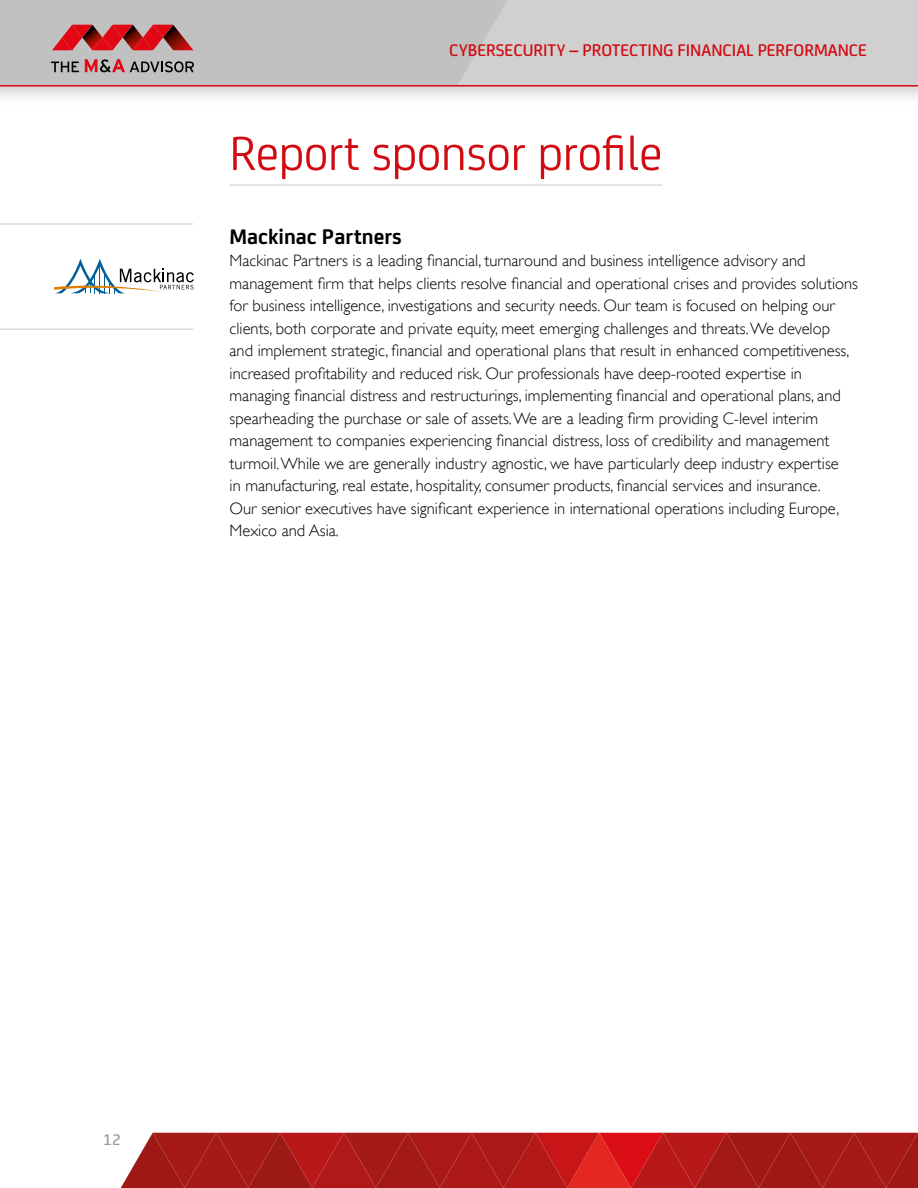
<style>
.page{position:relative;width:918px;height:1188px;background:#fff}
.page>*{position:absolute;margin:0;border:0;box-sizing:border-box;transform-origin:0 0}
.t1{font:51px "FS Joey";letter-spacing:-.005em;color:#d20a11}
.t2{font:700 22.5px "FS Joey";color:#000}
.t3{font:500 18px "FS Joey";color:#d20a11}
.t4{font:300 16.5px/22.5px "Gill Sans";color:#000}
.t5{font:500 16.5px "FS Joey";color:#9d9d9c}
</style>
<div class="page">
<div style="left:0;top:0;width:918px;height:85px;background:#d0d0d0"></div>
<hr style="left:0;top:85px;width:918px;height:2px;background:#d20a11">
<svg style="left:121px;top:1133px;width:797px;height:55px"></svg>
<svg style="left:0;top:0;width:507px;height:85px"></svg>
<hr style="left:230px;top:184px;width:432px;height:2px;background:#dadada">
<hr style="left:0;top:328px;width:193px;height:2px;background:#dadada">
<hr style="left:0;top:223px;width:193px;height:2px;background:#dadada">
<svg style="left:54px;top:259px;width:140px;height:34px"></svg>
<p class="t3" style="left:449px;top:37px;width:419px">CYBERSECURITY – PROTECTING FINANCIAL PERFORMANCE</p>
<h1 class="t1" style="left:230px;top:117px;width:434px">Report sponsor profile</h1>
<h2 class="t2" style="left:230px;top:219px;width:174px">Mackinac Partners</h2>
<p class="t4" style="left:230px;top:249px;width:630px">Mackinac Partners is a leading financial, turnaround and business intelligence advisory and management firm that helps clients resolve financial and operational crises and provides solutions for business intelligence, investigations and security needs. Our team is focused on helping our clients, both corporate and private equity, meet emerging challenges and threats. We develop<br>and implement strategic, financial and operational plans that result in enhanced competitiveness, increased profitability and reduced risk. Our professionals have deep-rooted expertise in managing financial distress and restructurings, implementing financial and operational plans, and spearheading the purchase or sale of assets. We are a leading firm providing C-level interim management to companies experiencing financial distress, loss of credibility and management turmoil. While we are generally industry agnostic, we have particularly deep industry expertise<br>in manufacturing, real estate, hospitality, consumer products, financial services and insurance.<br>Our senior executives have significant experience in international operations including Europe, Mexico and Asia.</p>
<p class="t5" style="left:103px;top:1128px;width:19px">12</p>
</div>
